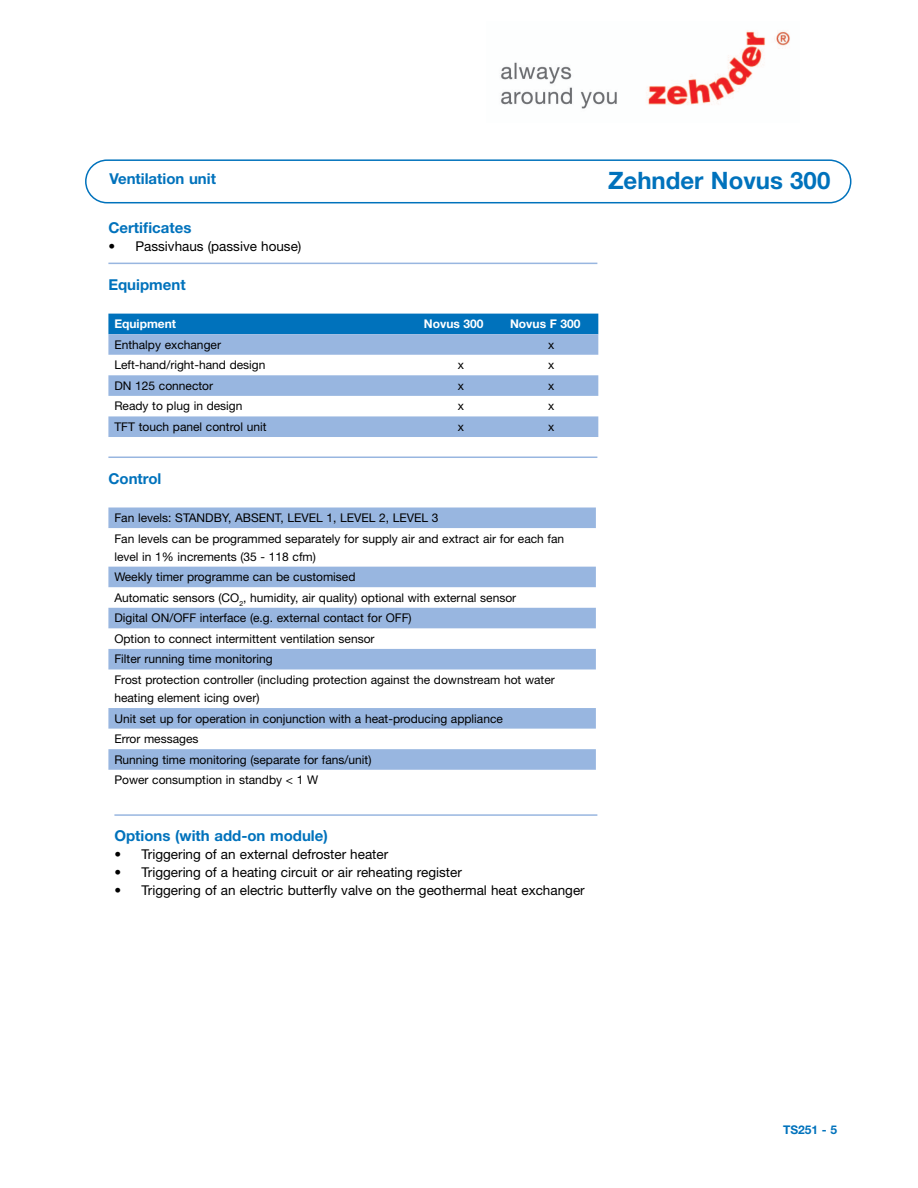
<style>
.page{position:relative;width:918px;height:1188px;background:#fff}
.page>*{position:absolute;margin:0;border:0;box-sizing:border-box;transform-origin:0 0}
.t1{font:700 24px "Helvetica Neue LT Pro";color:#0072bc}
.t2{font:700 15px "Helvetica Neue LT Pro";color:#0072bc}
.t3{font:13.5px "Helvetica Neue LT Pro";color:#000}
.t4{font:12px/20.5px "Helvetica Neue LT Pro";color:#000}
.t5{font:700 12px "Helvetica Neue LT Pro";color:#fff}
.t6{font:700 12px "Helvetica Neue LT Pro";color:#0072bc}
</style>
<div class="page">
<hr style="left:108px;top:263px;width:489px;height:1px;background:#98b6e0">
<div style="left:108px;top:314px;width:490px;height:20px;background:#0072bc"></div>
<svg style="left:108px;top:334px;width:490px;height:103px;fill:#98b6e0"></svg>
<hr style="left:108px;top:457px;width:489px;height:1px;background:#98b6e0">
<svg style="left:108px;top:508px;width:488px;height:262px"></svg>
<hr style="left:114px;top:814px;width:483px;height:2px;background:#98b6e0">
<div style="left:85px;top:159px;width:766px;height:44px;border:2px solid #0072bc;border-radius:21px"></div>
<img style="left:501px;top:30px;width:289px;height:79px">
<p class="t2" style="left:109px;top:170px;width:108px">Ventilation unit</p>
<p class="t2" style="left:108px;top:218px;width:85px">Certificates</p>
<p class="t3" style="left:108px;top:237px;width:195px">• Passivhaus (passive house)</p>
<p class="t2" style="left:108px;top:275px;width:79px">Equipment</p>
<p class="t5" style="left:114px;top:316px;width:63px">Equipment</p>
<p class="t5" style="left:424px;top:316px;width:61px">Novus 300</p>
<p class="t5" style="left:510px;top:316px;width:72px">Novus F 300</p>
<p class="t4" style="left:114px;top:334px;width:108px">Enthalpy exchanger</p>
<p class="t4" style="left:548px;top:334px;width:8px">x</p>
<p class="t4" style="left:114px;top:354px;width:153px">Left-hand/right-hand design</p>
<p class="t4" style="left:458px;top:354px;width:8px">x</p>
<p class="t4" style="left:548px;top:354px;width:8px">x</p>
<p class="t4" style="left:114px;top:375px;width:100px">DN 125 connector</p>
<p class="t4" style="left:458px;top:375px;width:8px">x</p>
<p class="t4" style="left:548px;top:375px;width:8px">x</p>
<p class="t4" style="left:114px;top:396px;width:130px">Ready to plug in design</p>
<p class="t4" style="left:458px;top:396px;width:8px">x</p>
<p class="t4" style="left:548px;top:396px;width:8px">x</p>
<p class="t4" style="left:114px;top:416px;width:154px">TFT touch panel control unit</p>
<p class="t4" style="left:458px;top:416px;width:8px">x</p>
<p class="t4" style="left:548px;top:416px;width:8px">x</p>
<p class="t2" style="left:108px;top:469px;width:55px">Control</p>
<p class="t4" style="left:114px;top:507px;width:451px">Fan levels: STANDBY, ABSENT, LEVEL 1, LEVEL 2, LEVEL 3<br>Fan levels can be programmed separately for supply air and extract air for each fan</p>
<p class="t4" style="left:114px;top:546px;width:442px">level in 1% increments (35 - 118 cfm)<br>Weekly timer programme can be customised<br>Automatic sensors (CO<sub>2</sub>, humidity, air quality) optional with external sensor<br>Digital ON/OFF interface (e.g. external contact for OFF)<br>Option to connect intermittent ventilation sensor<br>Filter running time monitoring<br>Frost protection controller (including protection against the downstream hot water</p>
<p class="t4" style="left:114px;top:687px;width:390px">heating element icing over)<br>Unit set up for operation in conjunction with a heat-producing appliance Error messages<br>Running time monitoring (separate for fans/unit)<br>Power consumption in standby &lt; 1 W</p>
<p class="t2" style="left:114px;top:827px;width:215px">Options (with add-on module)</p>
<p class="t3" style="left:114px;top:846px;width:275px">• Triggering of an external defroster heater</p>
<p class="t3" style="left:114px;top:864px;width:349px">• Triggering of a heating circuit or air reheating register</p>
<p class="t3" style="left:114px;top:882px;width:472px">• Triggering of an electric butterfly valve on the geothermal heat exchanger</p>
<h1 class="t1" style="left:608px;top:165px;width:224px">Zehnder Novus 300</h1>
<p class="t6" style="left:783px;top:1122px;width:56px">TS251 - 5</p>
</div>
